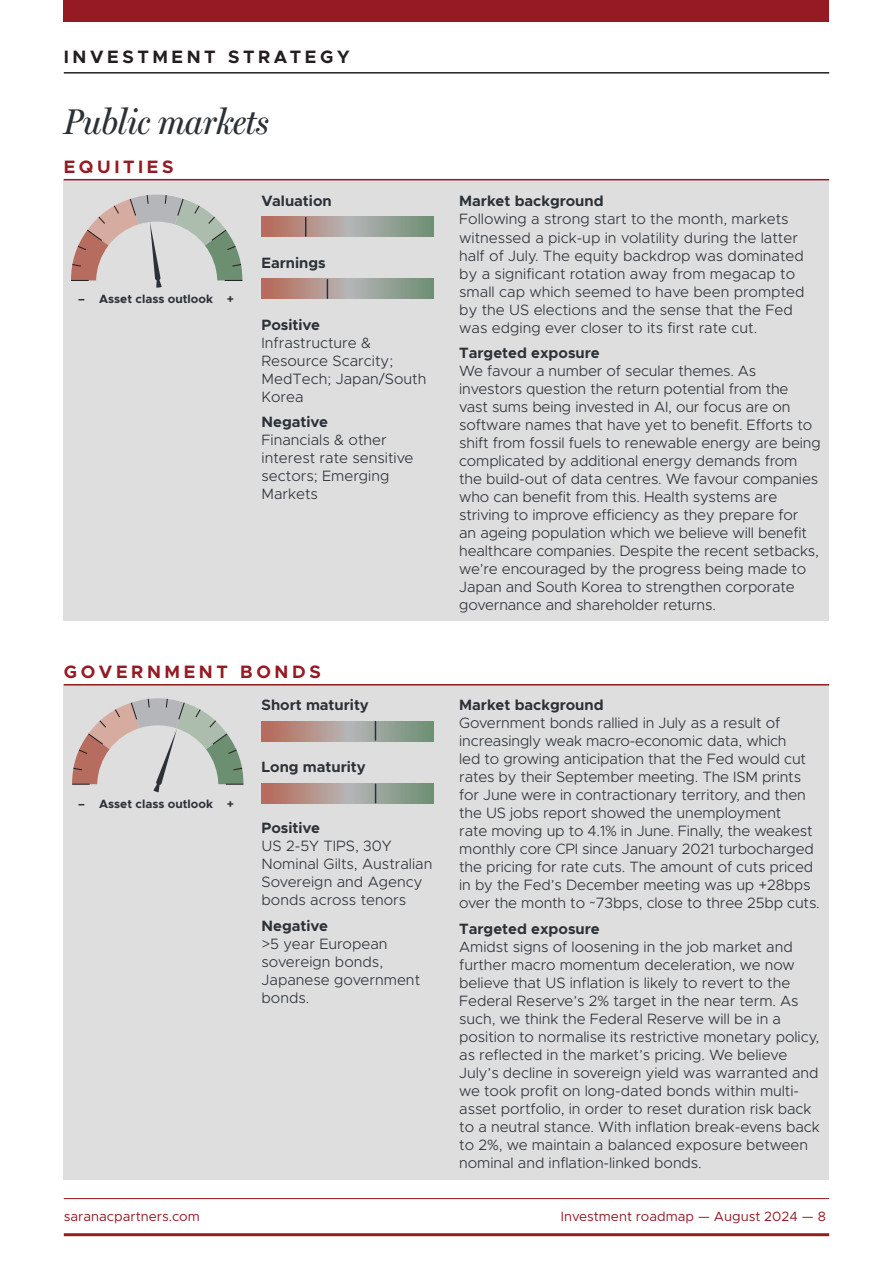
<style>
.page{position:relative;width:893px;height:1263px;background:#fff}
.page>*{position:absolute;margin:0;border:0;box-sizing:border-box;transform-origin:0 0}
.AA_dashboard_main_heading{font:italic 36px "Miller Headline";color:#2b3136}
.AA_dashboard_asset_class_head{font:700 18px "Metropolis";letter-spacing:.2em;color:#951a23}
.t1{font:700 18px "Metropolis";letter-spacing:.2em;color:#231f20}
.AA_dashboard_body_8_10{font:300 15px/18px "Metropolis";letter-spacing:-.01em;color:#2b3136}
.AA_dashboard_subhead{font:700 15px "Metropolis";color:#2b3136}
.t2{font:13.5px "Metropolis";color:#951a23}
.AA_dashboard_subhead-2{font:700 12px "Metropolis";color:#2b3136}
</style>
<div class="page">
<div style="left:64px;top:0;width:765px;height:21px;background:#951a23"></div>
<hr style="left:64px;top:1233px;width:765px;height:3px;background:#951a23">
<hr style="left:64px;top:1198px;width:765px;height:1px;background:#951a23">
<hr style="left:64px;top:72px;width:765px;height:2px;background:#231f20">
<div style="left:64px;top:179px;width:765px;height:441px;background:#dededf"></div>
<div style="left:64px;top:684px;width:765px;height:495px;background:#dededf"></div>
<hr style="left:64px;top:179px;width:765px;height:1px;background:#951a23">
<hr style="left:64px;top:684px;width:765px;height:1px;background:#951a23">
<svg style="left:72px;top:698px;width:172px;height:94px"></svg>
<svg style="left:71px;top:194px;width:172px;height:94px"></svg>
<svg style="left:261px;top:217px;width:173px;height:20px;background:#a3978c"></svg>
<svg style="left:305px;top:218px;width:1px;height:18px"></svg>
<svg style="left:261px;top:721px;width:173px;height:20px;background:#a3978c"></svg>
<svg style="left:375px;top:721px;width:1px;height:19px"></svg>
<svg style="left:261px;top:279px;width:173px;height:20px;background:#a3978c"></svg>
<svg style="left:327px;top:280px;width:1px;height:18px"></svg>
<svg style="left:261px;top:783px;width:173px;height:20px;background:#a3978c"></svg>
<svg style="left:375px;top:784px;width:1px;height:19px"></svg>
<p class="t1" style="left:64px;top:46px;width:287px">INVESTMENT STRATEGY</p>
<p class="AA_dashboard_main_heading" style="left:64px;top:100px;width:206px">Public markets</p>
<p class="AA_dashboard_asset_class_head" style="left:64px;top:155px;width:111px">EQUITIES</p>
<p class="AA_dashboard_subhead-2" style="left:78px;top:292px;width:157px">– Asset class outlook +</p>
<p class="AA_dashboard_subhead" style="left:261px;top:192px;width:72px">Valuation</p>
<p class="AA_dashboard_subhead" style="left:261px;top:253px;width:66px">Earnings</p>
<p class="AA_dashboard_subhead" style="left:261px;top:315px;width:60px">Positive</p>
<p class="AA_dashboard_body_8_10" style="left:261px;top:333px;width:166px">Infrastructure &amp;<br>Resource Scarcity;<br>MedTech; Japan/South<br>Korea</p>
<p class="AA_dashboard_subhead" style="left:261px;top:412px;width:68px">Negative</p>
<p class="AA_dashboard_body_8_10" style="left:261px;top:431px;width:153px">Financials &amp; other interest rate sensitive sectors; Emerging<br>Markets</p>
<p class="AA_dashboard_asset_class_head" style="left:64px;top:660px;width:259px">GOVERNMENT BONDS</p>
<p class="AA_dashboard_subhead" style="left:261px;top:695px;width:109px">Short maturity</p>
<p class="AA_dashboard_subhead-2" style="left:78px;top:796px;width:157px">– Asset class outlook +</p>
<p class="AA_dashboard_subhead" style="left:261px;top:757px;width:106px">Long maturity</p>
<p class="AA_dashboard_subhead" style="left:261px;top:818px;width:60px">Positive</p>
<p class="AA_dashboard_body_8_10" style="left:261px;top:837px;width:172px">US 2-5Y TIPS, 30Y<br>Nominal Gilts, Australian<br>Sovereign and Agency bonds across tenors</p>
<p class="AA_dashboard_subhead" style="left:261px;top:916px;width:68px">Negative</p>
<p class="AA_dashboard_body_8_10" style="left:261px;top:934px;width:160px">&gt;5 year European sovereign bonds,<br>Japanese government bonds.</p>
<p class="AA_dashboard_subhead" style="left:459px;top:192px;width:146px">Market background</p>
<p class="AA_dashboard_body_8_10" style="left:459px;top:210px;width:347px">Following a strong start to the month, markets witnessed a pick-up in volatility during the latter half of July. The equity backdrop was dominated by a significant rotation away from megacap to small cap which seemed to have been prompted by the US elections and the sense that the Fed was edging ever closer to its first rate cut.</p>
<p class="AA_dashboard_subhead" style="left:459px;top:343px;width:142px">Targeted exposure</p>
<p class="AA_dashboard_body_8_10" style="left:459px;top:362px;width:363px">We favour a number of secular themes. As investors question the return potential from the vast sums being invested in AI, our focus are on software names that have yet to benefit. Efforts to shift from fossil fuels to renewable energy are being complicated by additional energy demands from the build-out of data centres. We favour companies who can benefit from this. Health systems are striving to improve efficiency as they prepare for<br>an ageing population which we believe will benefit healthcare companies. Despite the recent setbacks, we’re encouraged by the progress being made to Japan and South Korea to strengthen corporate governance and shareholder returns.</p>
<p class="AA_dashboard_subhead" style="left:459px;top:695px;width:146px">Market background</p>
<p class="AA_dashboard_body_8_10" style="left:459px;top:714px;width:362px">Government bonds rallied in July as a result of increasingly weak macro-economic data, which<br>led to growing anticipation that the Fed would cut rates by their September meeting. The ISM prints for June were in contractionary territory, and then the US jobs report showed the unemployment<br>rate moving up to 4.1% in June. Finally, the weakest monthly core CPI since January 2021 turbocharged the pricing for rate cuts. The amount of cuts priced in by the Fed’s December meeting was up +28bps over the month to ~73bps, close to three 25bp cuts.</p>
<p class="AA_dashboard_subhead" style="left:459px;top:919px;width:142px">Targeted exposure</p>
<p class="AA_dashboard_body_8_10" style="left:459px;top:937px;width:362px">Amidst signs of loosening in the job market and further macro momentum deceleration, we now believe that US inflation is likely to revert to the Federal Reserve’s 2% target in the near term. As such, we think the Federal Reserve will be in a position to normalise its restrictive monetary policy, as reflected in the market’s pricing. We believe July’s decline in sovereign yield was warranted and we took profit on long-dated bonds within multi&shy;asset portfolio, in order to reset duration risk back to a neutral stance. With inflation break-evens back to 2%, we maintain a balanced exposure between nominal and inflation-linked bonds.</p>
<p class="t2" style="left:64px;top:1207px;width:138px">saranacpartners.com</p>
<p class="t2" style="left:561px;top:1207px;width:266px">Investment roadmap — August 2024 — 8</p>
</div>
